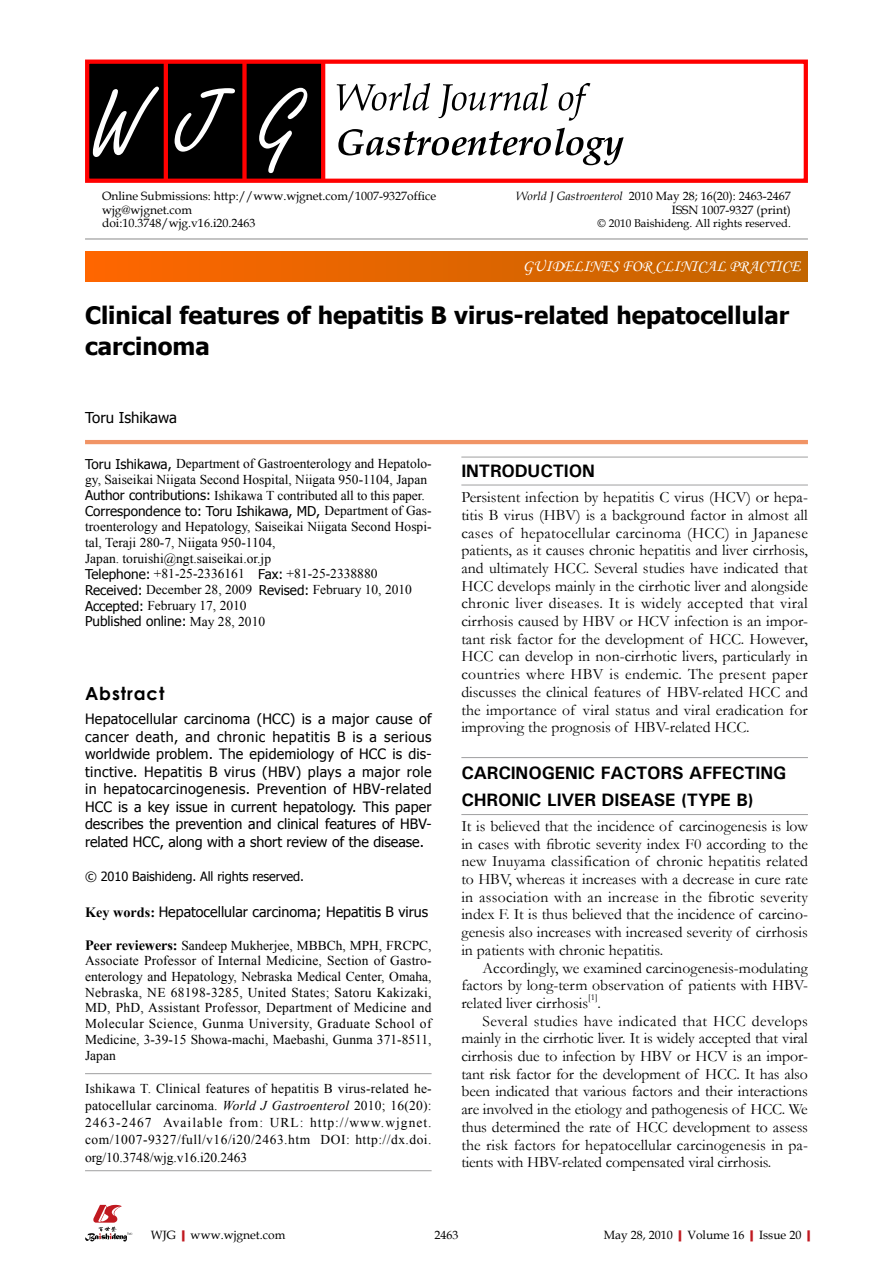
<style>
.page{position:relative;width:893px;height:1263px;background:#fff}
.page>*{position:absolute;margin:0;border:0;box-sizing:border-box;transform-origin:0 0}
.t1{font:700 24px/31.5px "Tahoma";color:#000}
.t2{font:700 18px/27px "Univers";letter-spacing:-.01em;color:#000}
.t3{font:700 18px "Century Gothic";letter-spacing:.05em;color:#000}
.t4{font:16.5px "Monotype Corsiva";color:#fff}
.t5{font:15.75px/17.7px "Garamond";letter-spacing:-.005em;color:#000;text-align:justify}
.t6{font:15.75px "Garamond";letter-spacing:.025em;color:#000}
.t7{font:15px "Tahoma";color:#000}
.t8{font:14.25px/17.5px "Tahoma";color:#000;text-align:justify}
.t9{font:13.5px/15.8px "Times New Roman";color:#000}
.t10{font:13.5px "Tahoma";color:#000}
.t11{font:12.75px "Tahoma";letter-spacing:-.005em;color:#000}
.t12{font:12px/13.5px "Book Antiqua";color:#000;text-align:right}
.t13{font:11.25px "Book Antiqua";color:#000}
.t14{font:9.15px "Garamond";color:#000}
.s1{font-style:italic}
.s2{font-family:"Tahoma"}
.s3{font-family:"Times New Roman"}
.s4{font-family:"Times New Roman";font-weight:700}
.s5{font-weight:700;font-size:14.25px}
.s6{font-weight:700;color:#c01920}
</style>
<div class="page">
<hr style="left:85px;top:440px;width:723px;height:4px;background:#f19465">
<div style="left:85px;top:252px;width:723px;height:29px;background:linear-gradient(to right,#f60,#c16500)"></div>
<hr style="left:85px;top:239px;width:723px;height:1px;background:#898989">
<div style="left:87px;top:61px;width:236px;height:121px;background:#000"></div>
<hr style="left:164px;top:61px;width:4px;height:121px;background:#f00">
<div style="left:242px;top:61px;width:5px;height:121px;background:#f00"></div>
<hr style="left:321px;top:61px;width:4px;height:121px;background:#f00">
<div style="left:85px;top:60px;width:723px;height:123px;border:4px solid #f00"></div>
<svg style="left:259px;top:88px;width:48px;height:85px"></svg>
<svg style="left:175px;top:88px;width:60px;height:64px"></svg>
<svg style="left:93px;top:87px;width:66px;height:70px"></svg>
<svg style="left:337px;top:83px;width:253px;height:38px"></svg>
<svg style="left:338px;top:128px;width:286px;height:37px"></svg>
<svg style="left:85px;top:1205px;width:48px;height:36px"></svg>
<hr style="left:461px;top:457px;width:347px;height:1px;background:#9f9fa0">
<hr style="left:461px;top:485px;width:347px;height:1px;background:#9f9fa0">
<hr style="left:85px;top:1073px;width:347px;height:1px;background:#9f9fa0">
<hr style="left:85px;top:1170px;width:347px;height:1px;background:#9f9fa0">
<hr style="left:461px;top:757px;width:347px;height:1px;background:#9f9fa0">
<hr style="left:461px;top:814px;width:347px;height:1px;background:#9f9fa0">
<p class="t12" style="left:102px;top:189px;width:336px;text-align:left">Online Submissions: http://www.wjgnet.com/1007-9327office wjg@wjgnet.com<br>doi:10.3748/wjg.v16.i20.2463</p>
<p class="t12" style="left:516px;top:189px;width:276px"><span class="s1">World J Gastroenterol</span> 2010 May 28; 16(20): 2463-2467<br>ISSN 1007-9327 (print)</p>
<p class="t13" style="left:598px;top:215px;width:195px">© 2010 Baishideng. All rights reserved.</p>
<p class="t4" style="left:523px;top:256px;width:279px">GUIDELINES FOR CLINICAL PRACTICE</p>
<h1 class="t1" style="left:85px;top:298px;width:706px">Clinical features of hepatitis B virus-related hepatocellular carcinoma</h1>
<p class="t7" style="left:85px;top:407px;width:93px">Toru Ishikawa</p>
<p class="t9" style="left:85px;top:456px;width:348px"><span class="s2">Toru Ishikawa,</span> Department of Gastroenterology and Hepatolo&shy;gy, Saiseikai Niigata Second Hospital, Niigata 950-1104, Japan<br><span class="s2">Author contributions:</span> Ishikawa T contributed all to this paper.</p>
<p class="t10" style="left:85px;top:502px;width:348px">Correspondence to: Toru Ishikawa, MD, <span class="s3">Department of Gas-</span></p>
<p class="t9" style="left:85px;top:519px;width:348px">troenterology and Hepatology, Saiseikai Niigata Second Hospi&shy;tal, Teraji 280-7, Niigata 950-1104,<br>Japan. toruishi@ngt.saiseikai.or.jp<br><span class="s2">Telephone:</span> +81-25-2336161 <span class="s2">Fax:</span> +81-25-2338880<br><span class="s2">Received:</span> December 28, 2009 <span class="s2">Revised:</span> February 10, 2010<br><span class="s2">Accepted:</span> February 17, 2010</p>
<p class="t10" style="left:85px;top:612px;width:182px">Published online: <span class="s3">May 28, 2010</span></p>
<p class="t3" style="left:85px;top:680px;width:81px">Abstract</p>
<p class="t8" style="left:85px;top:709px;width:348px">Hepatocellular carcinoma (HCC) is a major cause of cancer death, and chronic hepatitis B is a serious worldwide problem. The epidemiology of HCC is dis&shy;tinctive. Hepatitis B virus (HBV) plays a major role in hepatocarcinogenesis. Prevention of HBV-related HCC is a key issue in current hepatology. This paper describes the prevention and clinical features of HBV&shy;related HCC, along with a short review of the disease.</p>
<p class="t11" style="left:85px;top:868px;width:221px">© 2010 Baishideng. All rights reserved.</p>
<p class="t8" style="left:85px;top:902px;width:345px"><span class="s4">Key words:</span> Hepatocellular carcinoma; Hepatitis B virus</p>
<p class="t9" style="left:85px;top:937px;width:348px;text-align:justify"><span class="s5">Peer reviewers:</span> Sandeep Mukherjee, MBBCh, MPH, FRCPC, Associate Professor of Internal Medicine, Section of Gastro&shy;enterology and Hepatology, Nebraska Medical Center, Omaha, Nebraska, NE 68198-3285, United States; Satoru Kakizaki, MD, PhD, Assistant Professor, Department of Medicine and Molecular Science, Gunma University, Graduate School of Medicine, 3-39-15 Showa-machi, Maebashi, Gunma 371-8511, Japan</p>
<p class="t9" style="left:85px;top:1079px;width:348px;line-height:17.2px;text-align:justify">Ishikawa T. Clinical features of hepatitis B virus-related he&shy;patocellular carcinoma. <span class="s1">World J Gastroenterol</span> 2010; 16(20):<br>2463-2467 Available from: URL: http://www.wjgnet. com/1007-9327/full/v16/i20/2463.htm DOI: http://dx.doi. org/10.3748/wjg.v16.i20.2463</p>
<p class="t2" style="left:461px;top:457px;width:135px">INTRODUCTION</p>
<p class="t5" style="left:461px;top:488px;width:348px">Persistent infection by hepatitis C virus (HCV) or hepa&shy;titis B virus (HBV) is a background factor in almost all cases of hepatocellular carcinoma (HCC) in Japanese patients, as it causes chronic hepatitis and liver cirrhosis, and ultimately HCC. Several studies have indicated that HCC develops mainly in the cirrhotic liver and alongside chronic liver diseases. It is widely accepted that viral cirrhosis caused by HBV or HCV infection is an impor&shy;tant risk factor for the development of HCC. However, HCC can develop in non-cirrhotic livers, particularly in countries where HBV is endemic. The present paper discusses the clinical features of HBV-related HCC and the importance of viral status and viral eradication for improving the prognosis of HBV-related HCC.</p>
<p class="t2" style="left:461px;top:759px;width:327px">CARCINOGENIC FACTORS AFFECTING<br>CHRONIC LIVER DISEASE (TYPE B)</p>
<p class="t5" style="left:461px;top:817px;width:348px">It is believed that the incidence of carcinogenesis is low in cases with fibrotic severity index F0 according to the new Inuyama classification of chronic hepatitis related to HBV, whereas it increases with a decrease in cure rate in association with an increase in the fibrotic severity index F. It is thus believed that the incidence of carcino&shy;genesis also increases with increased severity of cirrhosis in patients with chronic hepatitis.</p>
<p class="t5" style="left:461px;top:958px;width:348px;text-indent:21px">Accordingly, we examined carcinogenesis-modulating factors by long-term observation of patients with HBV&shy;related liver cirrhosis</p>
<p class="t14" style="left:588px;top:991px;width:11px">[1]</p>
<p class="t5" style="left:597px;top:994px;width:5px">.</p>
<p class="t6" style="left:483px;top:1010px;width:327px">Several studies have indicated that HCC develops</p>
<p class="t5" style="left:461px;top:1029px;width:348px">mainly in the cirrhotic liver. It is widely accepted that viral</p>
<p class="t5" style="left:461px;top:1047px;width:348px">cirrhosis due to infection by HBV or HCV is an impor-</p>
<p class="t5" style="left:461px;top:1064px;width:348px">tant risk factor for the development of HCC. It has also</p>
<p class="t5" style="left:461px;top:1082px;width:348px">been indicated that various factors and their interactions</p>
<p class="t5" style="left:461px;top:1100px;width:348px">are involved in the etiology and pathogenesis of HCC. We</p>
<p class="t5" style="left:461px;top:1118px;width:348px">thus determined the rate of HCC development to assess</p>
<p class="t5" style="left:461px;top:1135px;width:348px">the risk factors for hepatocellular carcinogenesis in pa-</p>
<p class="t5" style="left:461px;top:1153px;width:311px">tients with HBV-related compensated viral cirrhosis.</p>
<p class="t12" style="left:151px;top:1227px;width:136px">WJG<span class="s6">|</span>www.wjgnet.com</p>
<p class="t12" style="left:434px;top:1227px;width:25px">2463</p>
<p class="t12" style="left:604px;top:1227px;width:214px">May 28, 2010<span class="s6">|</span>Volume 16<span class="s6">|</span>Issue 20<span class="s6">|</span></p>
</div>
